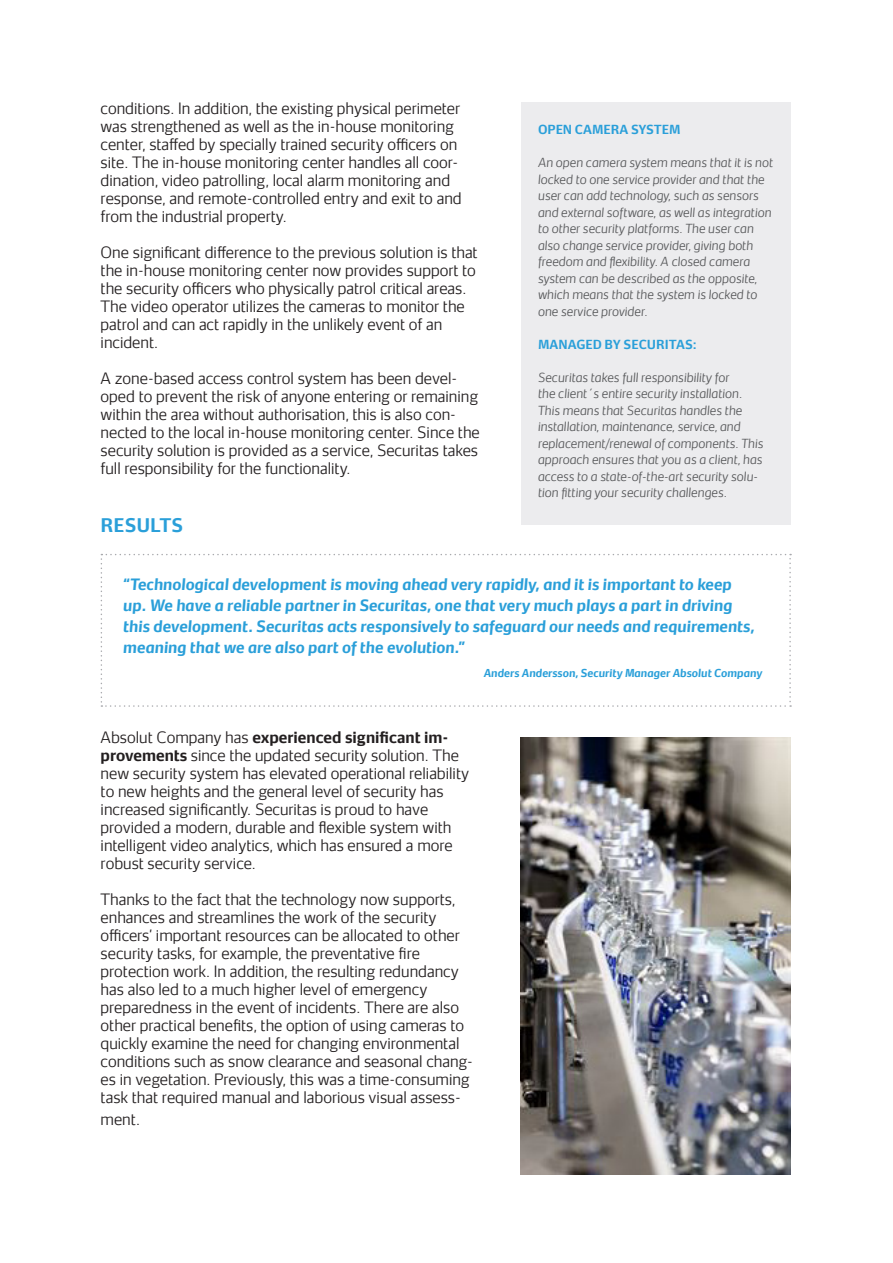
<style>
.page{position:relative;width:893px;height:1263px;background:#fff}
.page>*{position:absolute;margin:0;border:0;box-sizing:border-box;transform-origin:0 0}
.t1{font:700 18px "Securitas Sans TT";color:#2a9fd9}
.t2{font:300 15px/18px "Securitas Sans TT";color:#231f20}
.t3{font:italic 700 15px/21px "Securitas Sans TT";color:#2a9fd9}
.t4{font:italic 300 12px/16.5px "Securitas Sans TT";color:#57585a}
.t5{font:700 12px "Securitas Sans TT";color:#2a9fd9}
.t6{font:italic 700 10.5px "Securitas Sans TT";color:#2a9fd9}
.s1{font-weight:700}
</style>
<div class="page">
<div style="left:521px;top:102px;width:270px;height:422px;background:#ececee"></div>
<svg style="left:101px;top:554px;width:690px;height:153px"></svg>
<img style="left:521px;top:737px;width:270px;height:438px">
<p class="t2" style="left:101px;top:98px;width:363px">conditions. In addition, the existing physical perimeter was strengthened as well as the in-house monitoring center, staffed by specially trained security officers on site. The in-house monitoring center handles all coor&shy;dination, video patrolling, local alarm monitoring and response, and remote-controlled entry and exit to and from the industrial property.</p>
<p class="t2" style="left:101px;top:242px;width:379px">One significant difference to the previous solution is that the in-house monitoring center now provides support to the security officers who physically patrol critical areas.<br>The video operator utilizes the cameras to monitor the patrol and can act rapidly in the unlikely event of an incident.</p>
<p class="t2" style="left:101px;top:368px;width:381px">A zone-based access control system has been devel&shy;oped to prevent the risk of anyone entering or remaining within the area without authorisation, this is also con&shy;nected to the local in-house monitoring center. Since the security solution is provided as a service, Securitas takes full responsibility for the functionality.</p>
<p class="t1" style="left:101px;top:509px;width:84px">RESULTS</p>
<p class="t5" style="left:538px;top:119px;width:144px">OPEN CAMERA SYSTEM</p>
<p class="t4" style="left:538px;top:153px;width:237px">An open camera system means that it is not locked to one service provider and that the user can add technology, such as sensors and external software, as well as integration to other security platforms. The user can also change service provider, giving both freedom and flexibility. A closed camera system can be described as the opposite, which means that the system is locked to one service provider.</p>
<p class="t5" style="left:538px;top:334px;width:160px">MANAGED BY SECURITAS:</p>
<p class="t4" style="left:538px;top:368px;width:227px">Securitas takes full responsibility for<br>the client´s entire security installation.<br>This means that Securitas handles the installation, maintenance, service, and replacement/renewal of components. This approach ensures that you as a client, has access to a state-of-the-art security solu&shy;tion fitting your security challenges.</p>
<p class="t3" style="left:123px;top:572px;width:633px">“Technological development is moving ahead very rapidly, and it is important to keep up. We have a reliable partner in Securitas, one that very much plays a part in driving this development. Securitas acts responsively to safeguard our needs and requirements, meaning that we are also part of the evolution.”</p>
<p class="t6" style="left:484px;top:664px;width:280px">Anders Andersson, Security Manager Absolut Company</p>
<p class="t2" style="left:101px;top:727px;width:370px">Absolut Company has <span class="s1">experienced significant im&shy;provements</span> since the updated security solution. The new security system has elevated operational reliability to new heights and the general level of security has</p>
<p class="t2" style="left:101px;top:799px;width:329px">increased significantly. Securitas is proud to have</p>
<p class="t2" style="left:101px;top:817px;width:354px;text-align:justify">provided a modern, durable and flexible system with intelligent video analytics, which has ensured a more robust security service.</p>
<p class="t2" style="left:101px;top:889px;width:361px">Thanks to the fact that the technology now supports, enhances and streamlines the work of the security officers’ important resources can be allocated to other security tasks, for example, the preventative fire</p>
<p class="t2" style="left:101px;top:961px;width:360px">protection work. In addition, the resulting redundancy has also led to a much higher level of emergency</p>
<p class="t2" style="left:101px;top:997px;width:374px">preparedness in the event of incidents. There are also other practical benefits, the option of using cameras to quickly examine the need for changing environmental conditions such as snow clearance and seasonal chang&shy;es in vegetation. Previously, this was a time-consuming task that required manual and laborious visual assess-</p>
<p class="t2" style="left:101px;top:1108px;width:41px">ment.</p>
</div>
